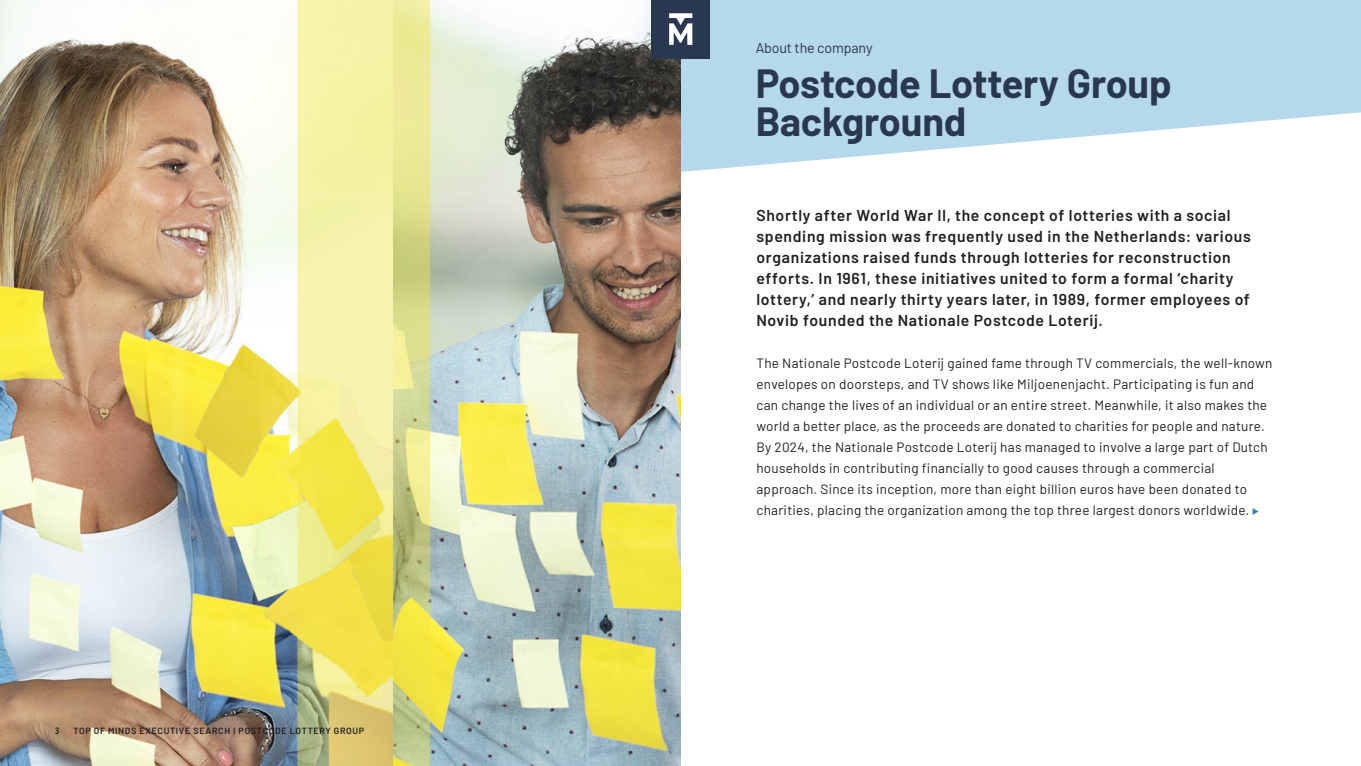
<style>
.page{position:relative;width:1361px;height:766px;background:#fff}
.page>*{position:absolute;margin:0;border:0;box-sizing:border-box;transform-origin:0 0}
.Page_header_kopie{font:700 39.75px/38.5px "Barlow";letter-spacing:-.005em;color:#2a384e}
.t1{font:600 15.75px/21px "Barlow";letter-spacing:.04em;color:#231f20}
.t2{font:14.25px "Barlow";letter-spacing:-.01em;color:#2a384e}
.t3{font:13.5px/21px "Barlow";letter-spacing:.02em;color:#231f20}
.t4{font:600 9px "Barlow";letter-spacing:.07em;color:#231f20}
.t5{font:700 condensed 9px "Open Sans";color:#231f20}
</style>
<div class="page">
<svg style="left:680px;top:0;width:681px;height:231px;fill:#b6d8ec"></svg>
<img style="left:0;top:0;width:680px;height:765px">
<svg style="left:1252px;top:508px;width:6px;height:6px"></svg>
<img style="left:651px;top:0;width:58px;height:58px">
<p class="t5" style="left:55px;top:724px;width:6px">3</p>
<p class="t4" style="left:73px;top:724px;width:292px">TOP OF MINDS EXECUTIVE SEARCH I POSTCODE LOTTERY GROUP</p>
<p class="t2" style="left:755px;top:37px;width:118px">About the company</p>
<p class="Page_header_kopie" style="left:755px;top:61px;width:417px">Postcode Lottery Group<br>Background</p>
<p class="t1" style="left:756px;top:203px;width:496px">Shortly after World War II, the concept of lotteries with a social spending mission was frequently used in the Netherlands: various organizations raised funds through lotteries for reconstruction efforts. In 1961, these initiatives united to form a formal ‘charity lottery,’ and nearly thirty years later, in 1989, former employees of Novib founded the Nationale Postcode Loterij.</p>
<p class="t3" style="left:756px;top:351px;width:517px">The Nationale Postcode Loterij gained fame through TV commercials, the well-known envelopes on doorsteps, and TV shows like Miljoenenjacht. Participating is fun and can change the lives of an individual or an entire street. Meanwhile, it also makes the world a better place, as the proceeds are donated to charities for people and nature.<br>By 2024, the Nationale Postcode Loterij has managed to involve a large part of Dutch households in contributing financially to good causes through a commercial approach. Since its inception, more than eight billion euros have been donated to charities, placing the organization among the top three largest donors worldwide.</p>
</div>
